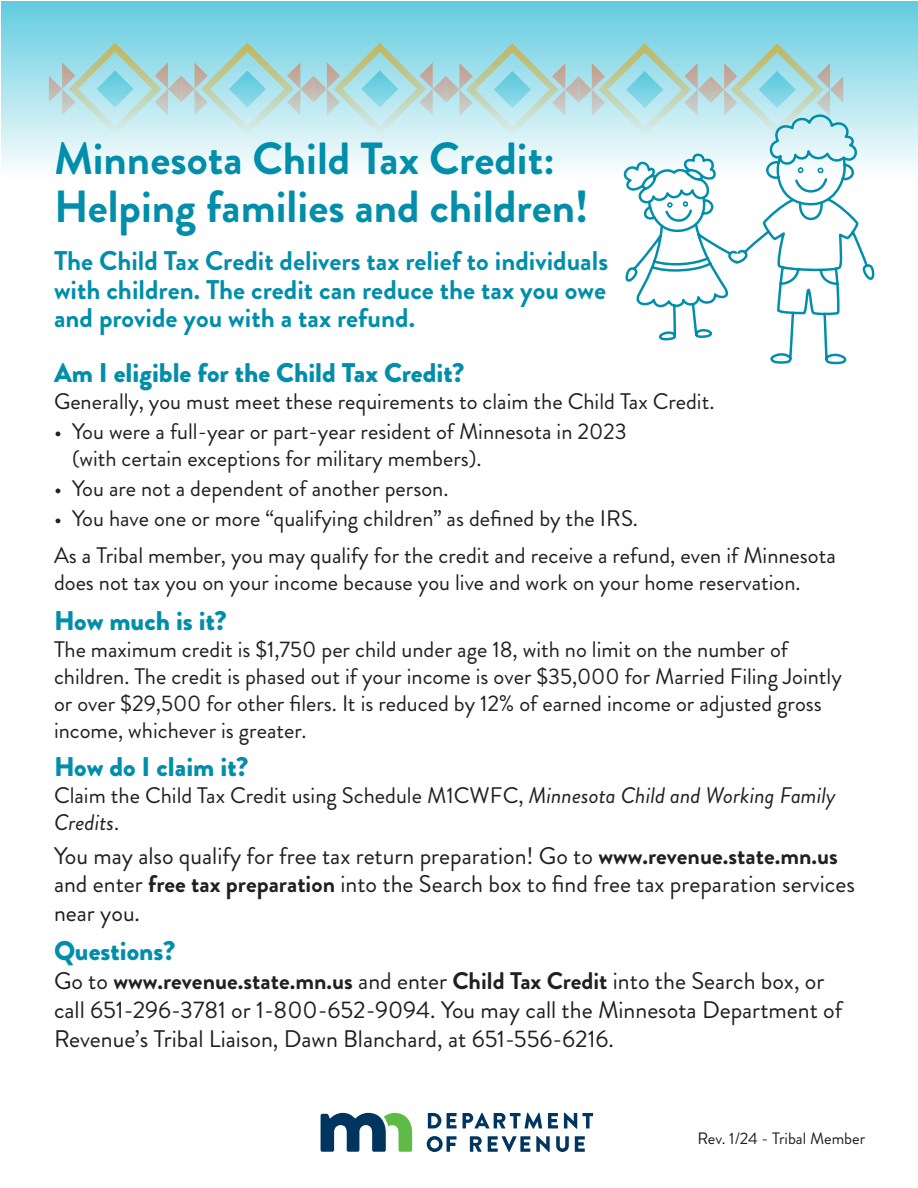
<style>
.page{position:relative;width:918px;height:1188px;background:#fff}
.page>*{position:absolute;margin:0;border:0;box-sizing:border-box;transform-origin:0 0}
.t1{font:700 45px/48px "Brandon Grotesque";color:#008eaa}
.t2{font:700 27px/28.5px "Brandon Grotesque";color:#008eaa;text-align:justify}
.t3{font:900 27px "Brandon Grotesque";color:#008eaa}
.t4{font:24px/28.8px "Brandon Grotesque";color:#231f20}
.t5{font:22.5px/27px "Brandon Grotesque";color:#231f20}
.t6{font:16.5px "Brandon Grotesque";color:#231f20}
.s1{font-style:italic}
.s2{font-weight:700}
</style>
<div class="page">
<div style="left:2px;top:1px;width:916px;height:177px;background:linear-gradient(to bottom,#61cbe0,#fdfefe)"></div>
<svg style="left:321px;top:1113px;width:91px;height:39px"></svg>
<svg style="left:428px;top:1113px;width:13px;height:15px"></svg>
<svg style="left:447px;top:1113px;width:10px;height:15px"></svg>
<svg style="left:463px;top:1113px;width:79px;height:16px"></svg>
<svg style="left:548px;top:1113px;width:10px;height:15px"></svg>
<svg style="left:564px;top:1113px;width:29px;height:16px"></svg>
<svg style="left:427px;top:1136px;width:30px;height:16px"></svg>
<svg style="left:470px;top:1136px;width:12px;height:16px"></svg>
<svg style="left:488px;top:1136px;width:42px;height:16px"></svg>
<svg style="left:536px;top:1136px;width:14px;height:16px"></svg>
<svg style="left:556px;top:1136px;width:13px;height:16px"></svg>
<svg style="left:575px;top:1136px;width:10px;height:16px"></svg>
<svg style="left:49px;top:43px;width:825px;height:322px"></svg>
<p class="t1" style="left:54px;top:135px;width:536px">Minnesota Child Tax Credit:<br>Helping families and children!</p>
<p class="t2" style="left:54px;top:247px;width:556px">The Child Tax Credit delivers tax relief to individuals with children. The credit can reduce the tax you owe and provide you with a tax refund.</p>
<h2 class="t3" style="left:54px;top:353px;width:412px">Am I eligible for the Child Tax Credit?</h2>
<p class="t5" style="left:54px;top:388px;width:662px">Generally, you must meet these requirements to claim the Child Tax Credit.</p>
<p class="t5" style="left:72px;top:418px;width:556px;text-indent:-18px">• You were a full-year or part-year resident of Minnesota in 2023 (with certain exceptions for military members).</p>
<p class="t5" style="left:54px;top:475px;width:396px">• You are not a dependent of another person.</p>
<p class="t5" style="left:54px;top:505px;width:585px">• You have one or more “qualifying children” as defined by the IRS.</p>
<p class="t5" style="left:54px;top:542px;width:783px">As a Tribal member, you may qualify for the credit and receive a refund, even if Minnesota does not tax you on your income because you live and work on your home reservation.</p>
<p class="t3" style="left:54px;top:602px;width:174px">How much is it?</p>
<p class="t5" style="left:54px;top:636px;width:789px">The maximum credit is $1,750 per child under age 18, with no limit on the number of children. The credit is phased out if your income is over $35,000 for Married Filing Jointly or over $29,500 for other filers. It is reduced by 12% of earned income or adjusted gross income, whichever is greater.</p>
<p class="t3" style="left:54px;top:748px;width:196px">How do I claim it?</p>
<p class="t5" style="left:54px;top:782px;width:783px">Claim the Child Tax Credit using Schedule M1CWFC, <span class="s1">Minnesota Child and Working Family<br>Credits</span>.</p>
<p class="t4" style="left:54px;top:841px;width:802px">You may also qualify for free tax return preparation! Go to <span class="s2">www.revenue.state.mn.us </span>and enter <span class="s2">free tax preparation</span> into the Search box to find free tax preparation services near you.</p>
<p class="t3" style="left:54px;top:932px;width:123px">Questions?</p>
<p class="t4" style="left:54px;top:967px;width:790px">Go to <span class="s2">www.revenue.state.mn.us</span> and enter <span class="s2">Child Tax Credit</span> into the Search box, or call 651-296-3781 or 1-800-652-9094. You may call the Minnesota Department of<br>Revenue’s Tribal Liaison, Dawn Blanchard, at 651-556-6216.</p>
<p class="t6" style="left:697px;top:1127px;width:169px">Rev. 1/24 - Tribal Member</p>
</div>
